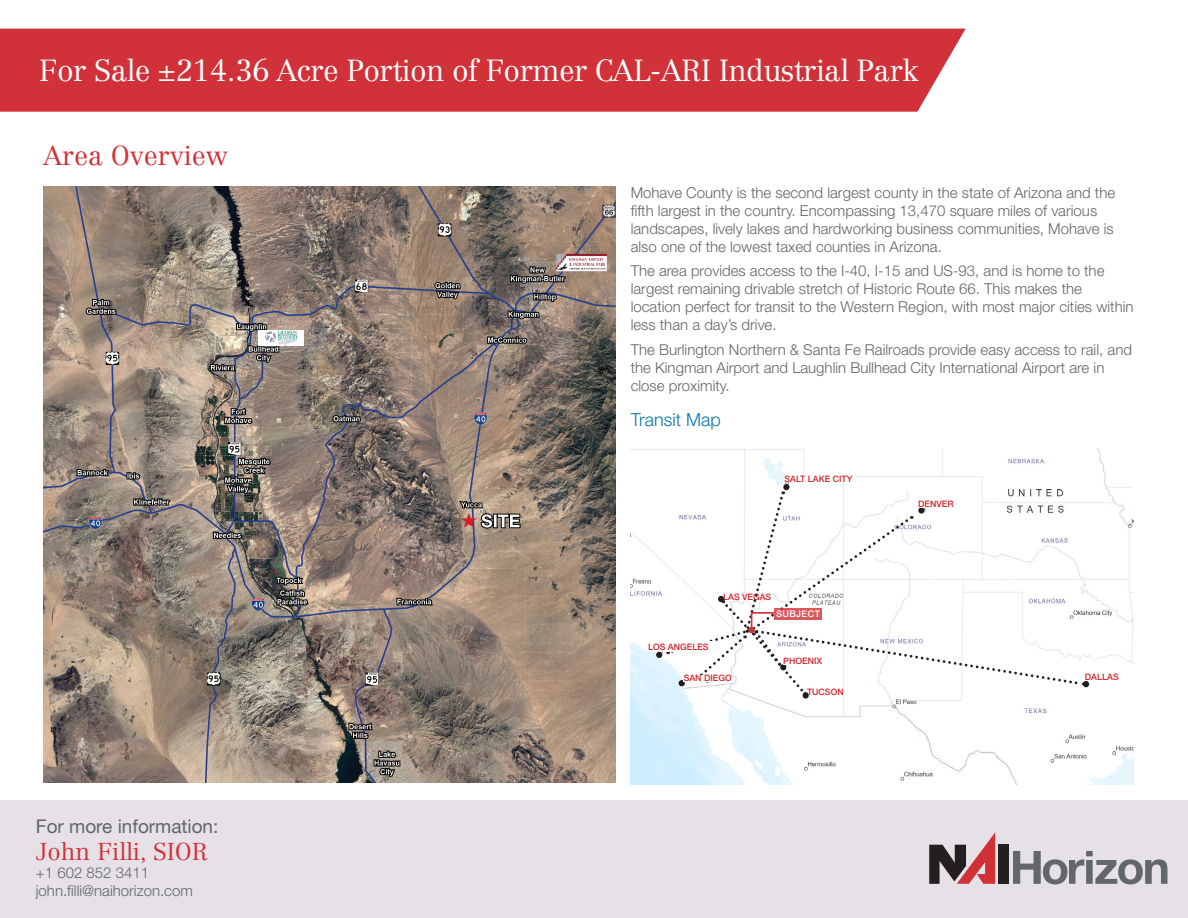
<style>
.page{position:relative;width:1188px;height:918px;background:#fff}
.page>*{position:absolute;margin:0;border:0;box-sizing:border-box;transform-origin:0 0}
.t1{font:300 30px "Centennial LT Std";letter-spacing:-.02em;color:#fff}
.t2{font:300 27px "Centennial LT Std";color:#d13138}
.t3{font:300 24px "Centennial LT Std";color:#d13138}
.t4{font:18.9px "Helvetica Neue LT Std";color:#62656a}
.t5{font:300 18px "Helvetica Neue LT Std";color:#0876aa}
.body{font:300 15px/18px "Helvetica Neue LT Std";color:#62656a}
.t6{font:500 9.15px "Helvetica Neue LT Std";letter-spacing:.05em;color:#fff}
.t7{font:500 8.85px "Helvetica Neue LT Std";color:#d1232a}
</style>
<div class="page">
<img style="left:43px;top:187px;width:573px;height:596px">
<img style="left:258px;top:330px;width:45px;height:16px">
<div style="left:0;top:800px;width:1188px;height:118px;background:#e5e1e6"></div>
<div style="left:999px;top:845px;width:10px;height:39px;background:#231f20"></div>
<svg style="left:929px;top:833px;width:66px;height:51px"></svg>
<svg style="left:1013px;top:851px;width:154px;height:33px"></svg>
<div style="left:0;top:29px;width:966px;height:83px;background:#d13138"></div>
<img style="left:631px;top:448px;width:503px;height:336px">
<div style="left:648px;top:641px;width:69px;height:11px;background:#fff"></div>
<div style="left:1085px;top:674px;width:34px;height:6px;background:#fff"></div>
<div style="left:803px;top:692px;width:6px;height:7px;background:#231f20;border-radius:50%"></div>
<div style="left:784px;top:476px;width:70px;height:6px;background:#fff"></div>
<svg style="left:656px;top:484px;width:433px;height:211px"></svg>
<h1 class="t1" style="left:39px;top:52px;width:882px">For Sale ±214.36 Acre Portion of Former CAL-ARI Industrial Park</h1>
<p class="t2" style="left:43px;top:139px;width:186px">Area Overview</p>
<p class="t4" style="left:36px;top:815px;width:184px">For more information:</p>
<h3 class="t3" style="left:36px;top:837px;width:173px">John Filli, SIOR</h3>
<p class="body" style="left:36px;top:863px;width:159px">+1 602 852 3411 john.filli@naihorizon.com</p>
<p class="body" style="left:631px;top:183px;width:486px">Mohave County is the second largest county in the state of Arizona and the fifth largest in the country. Encompassing 13,470 square miles of various landscapes, lively lakes and hardworking business communities, Mohave is also one of the lowest taxed counties in Arizona.</p>
<p class="body" style="left:631px;top:262px;width:504px">The area provides access to the I-40, I-15 and US-93, and is home to the largest remaining drivable stretch of Historic Route 66. This makes the location perfect for transit to the Western Region, with most major cities within less than a day’s drive.</p>
<p class="body" style="left:631px;top:340px;width:503px">The Burlington Northern &amp; Santa Fe Railroads provide easy access to rail, and the Kingman Airport and Laughlin Bullhead City International Airport are in close proximity.</p>
<p class="t5" style="left:631px;top:409px;width:92px">Transit Map</p>
<p class="t7" style="left:784px;top:474px;width:70px">SALT LAKE CITY</p>
<p class="t7" style="left:723px;top:591px;width:50px">LAS VEGAS</p>
<p class="t6" style="left:776px;top:608px;width:46px">SUBJECT</p>
<p class="t7" style="left:918px;top:499px;width:37px">DENVER</p>
<p class="t7" style="left:648px;top:641px;width:62px">LOS ANGELES</p>
<p class="t7" style="left:684px;top:673px;width:50px">SAN DIEGO</p>
<p class="t7" style="left:1085px;top:672px;width:35px">DALLAS</p>
<p class="t7" style="left:783px;top:656px;width:40px">PHOENIX</p>
<p class="t7" style="left:807px;top:686px;width:38px">TUCSON</p>
</div>
